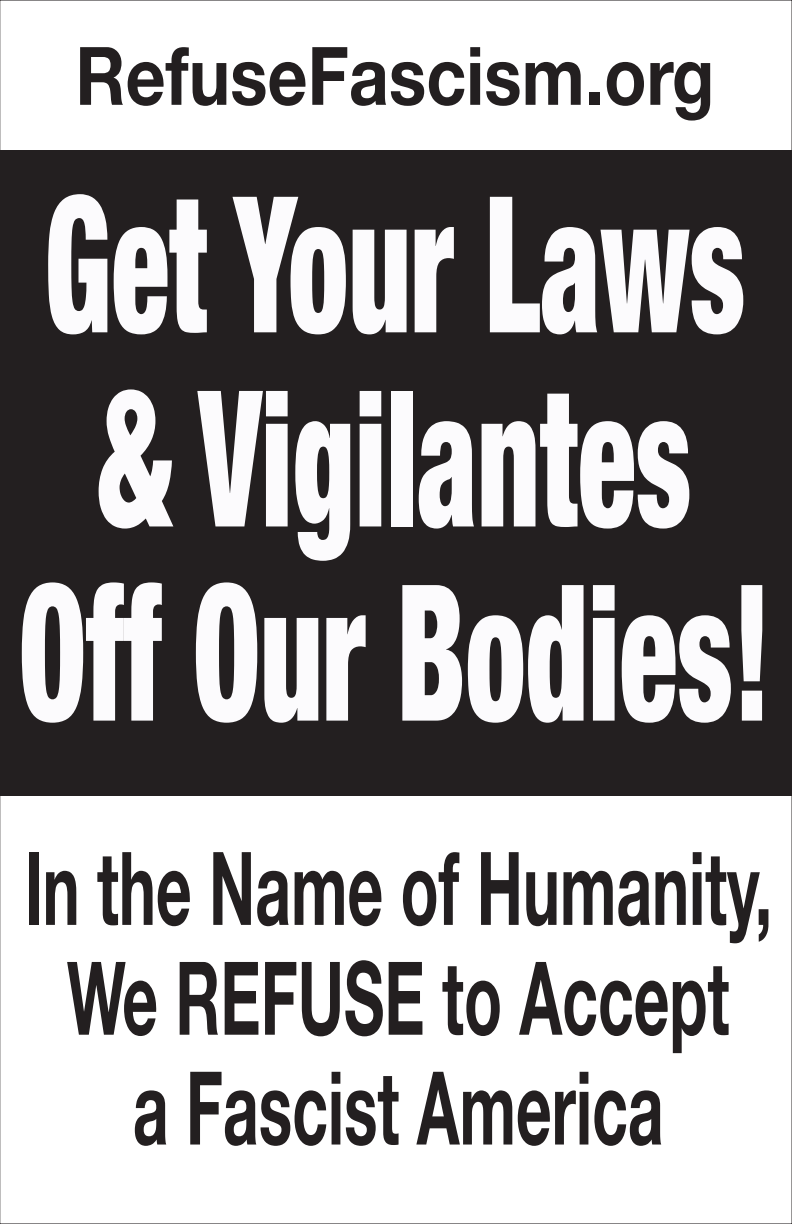
<style>
.page{position:relative;width:792px;height:1224px;background:#fff}
.page>*{position:absolute;margin:0;border:0;box-sizing:border-box;transform-origin:0 0}
.t1{font:900 condensed 189.8px/194.1px "Helvetica Neue";color:#fcfbfd;text-align:center;scale:.63 1}
.t2{font:700 101.9px/109.8px "Helvetica Neue";color:#231f20;text-align:center;scale:.61 1}
.t3{font:700 80.8px "Helvetica Neue";color:#231f20;scale:.86 1}
</style>
<div class="page">
<div style="left:0;top:150px;width:792px;height:646px;background:#231f20"></div>
<p class="t3" style="left:75px;top:13px;width:745px">RefuseFascism.org</p>
<h1 class="t1" style="left:19px;top:157px;width:1195px">Get Your Laws &amp; Vigilantes<br>Off Our Bodies!</h1>
<p class="t2" style="left:24px;top:836px;width:1228px">In the Name of Humanity,<br>We REFUSE to Accept<br>a Fascist America</p>
</div>
